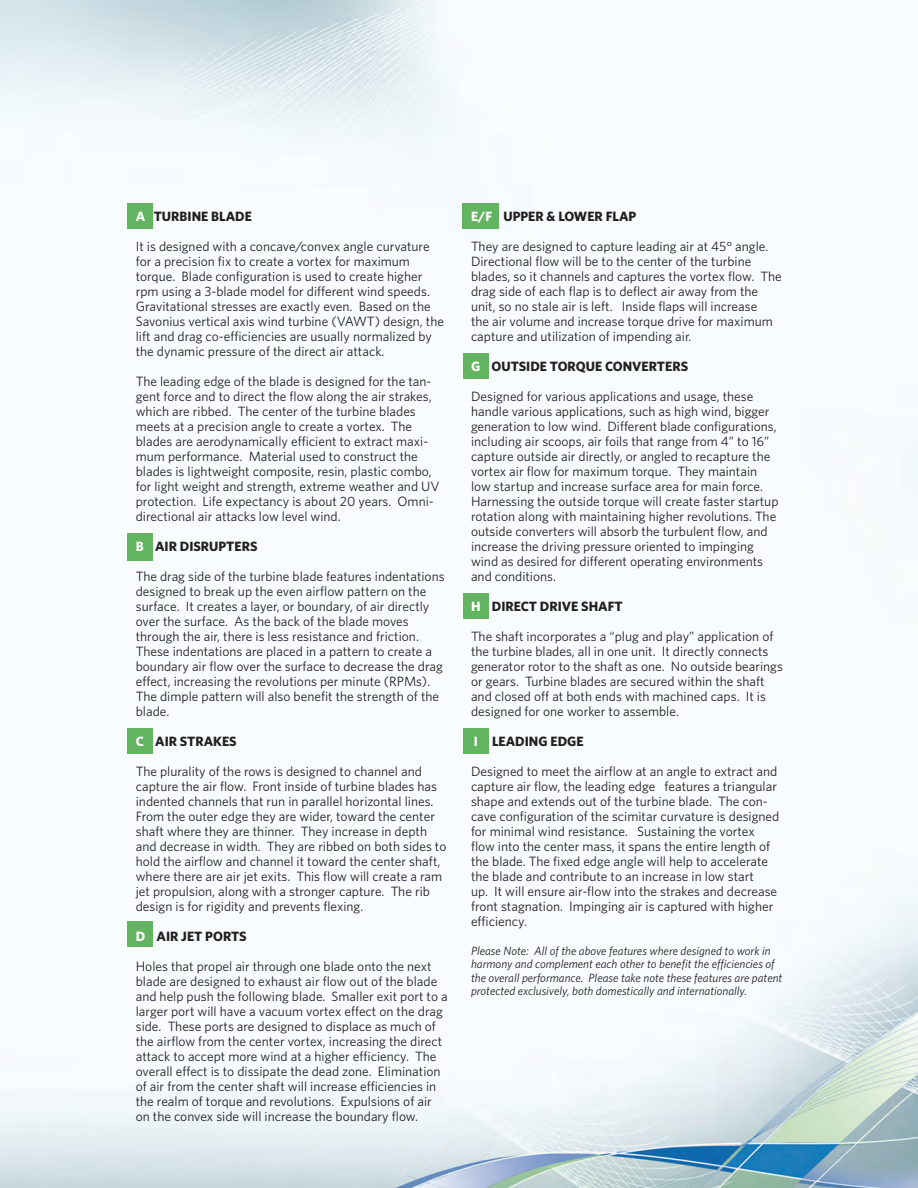
<style>
.page{position:relative;width:918px;height:1188px;background:#fff}
.page>*{position:absolute;margin:0;border:0;box-sizing:border-box;transform-origin:0 0}
.t1{font:13.5px/15px "Whitney";color:#231f20}
.t2{font:700 13.5px "Whitney";color:#231f20}
.t3{font:italic 12px/13.5px "Whitney";color:#231f20}
.s1{color:#fff}
</style>
<div class="page">
<img style="left:0;top:0;width:918px;height:1188px">
<div style="left:463px;top:728px;width:25px;height:26px;background:#63b460"></div>
<div style="left:463px;top:593px;width:25px;height:26px;background:#63b460"></div>
<div style="left:463px;top:353px;width:25px;height:26px;background:#63b460"></div>
<div style="left:463px;top:203px;width:36px;height:26px;background:#63b460"></div>
<div style="left:127px;top:203px;width:26px;height:26px;background:#63b460"></div>
<div style="left:127px;top:921px;width:26px;height:26px;background:#63b460"></div>
<div style="left:127px;top:728px;width:26px;height:26px;background:#63b460"></div>
<div style="left:127px;top:535px;width:26px;height:26px;background:#63b460"></div>
<div style="left:127px;top:533px;width:26px;height:26px;background:#63b460"></div>
<p class="t2" style="left:136px;top:207px;width:118px"><span class="s1">A</span> TURBINE BLADE</p>
<p class="t1" style="left:136px;top:239px;width:310px">It is designed with a concave/convex angle curvature for a precision fix to create a vortex for maximum torque. Blade configuration is used to create higher rpm using a 3-blade model for different wind speeds.<br>Gravitational stresses are exactly even. Based on the Savonius vertical axis wind turbine (VAWT) design, the lift and drag co-efficiencies are usually normalized by the dynamic pressure of the direct air attack.</p>
<p class="t1" style="left:136px;top:374px;width:305px">The leading edge of the blade is designed for the tan&shy;gent force and to direct the flow along the air strakes, which are ribbed. The center of the turbine blades meets at a precision angle to create a vortex. The blades are aerodynamically efficient to extract maxi&shy;mum performance. Material used to construct the blades is lightweight composite, resin, plastic combo, for light weight and strength, extreme weather and UV protection. Life expectancy is about 20 years. Omni&shy;directional air attacks low level wind.</p>
<p class="t2" style="left:136px;top:537px;width:123px"><span class="s1">B</span> AIR DISRUPTERS</p>
<p class="t1" style="left:136px;top:569px;width:310px">The drag side of the turbine blade features indentations designed to break up the even airflow pattern on the surface. It creates a layer, or boundary, of air directly over the surface. As the back of the blade moves through the air, there is less resistance and friction.<br>These indentations are placed in a pattern to create a boundary air flow over the surface to decrease the drag effect, increasing the revolutions per minute (RPMs).<br>The dimple pattern will also benefit the strength of the blade.</p>
<p class="t2" style="left:136px;top:732px;width:102px"><span class="s1">C</span> AIR STRAKES</p>
<p class="t1" style="left:136px;top:763px;width:312px">The plurality of the rows is designed to channel and capture the air flow. Front inside of turbine blades has indented channels that run in parallel horizontal lines.<br>From the outer edge they are wider, toward the center shaft where they are thinner. They increase in depth and decrease in width. They are ribbed on both sides to hold the airflow and channel it toward the center shaft, where there are air jet exits. This flow will create a ram jet propulsion, along with a stronger capture. The rib design is for rigidity and prevents flexing.</p>
<p class="t2" style="left:136px;top:927px;width:112px"><span class="s1">D</span> AIR JET PORTS</p>
<p class="t1" style="left:136px;top:958px;width:313px">Holes that propel air through one blade onto the next blade are designed to exhaust air flow out of the blade and help push the following blade. Smaller exit port to a larger port will have a vacuum vortex effect on the drag side. These ports are designed to displace as much of the airflow from the center vortex, increasing the direct attack to accept more wind at a higher efficiency. The overall effect is to dissipate the dead zone. Elimination of air from the center shaft will increase efficiencies in the realm of torque and revolutions. Expulsions of air on the convex side will increase the boundary flow.</p>
<p class="t2" style="left:471px;top:207px;width:167px"><span class="s1">E/F</span> UPPER &amp; LOWER FLAP</p>
<p class="t1" style="left:471px;top:238px;width:312px">They are designed to capture leading air at 45° angle.<br>Directional flow will be to the center of the turbine blades, so it channels and captures the vortex flow. The drag side of each flap is to deflect air away from the unit, so no stale air is left. Inside flaps will increase<br>the air volume and increase torque drive for maximum capture and utilization of impending air.</p>
<p class="t2" style="left:471px;top:357px;width:219px"><span class="s1">G</span> OUTSIDE TORQUE CONVERTERS</p>
<p class="t1" style="left:471px;top:388px;width:309px">Designed for various applications and usage, these handle various applications, such as high wind, bigger generation to low wind. Different blade configurations, including air scoops, air foils that range from 4” to 16” capture outside air directly, or angled to recapture the vortex air flow for maximum torque. They maintain low startup and increase surface area for main force.<br>Harnessing the outside torque will create faster startup rotation along with maintaining higher revolutions. The outside converters will absorb the turbulent flow, and increase the driving pressure oriented to impinging wind as desired for different operating environments and conditions.</p>
<p class="t2" style="left:471px;top:597px;width:153px"><span class="s1">H</span> DIRECT DRIVE SHAFT</p>
<p class="t1" style="left:471px;top:628px;width:313px">The shaft incorporates a “plug and play” application of the turbine blades, all in one unit. It directly connects generator rotor to the shaft as one. No outside bearings or gears. Turbine blades are secured within the shaft and closed off at both ends with machined caps. It is designed for one worker to assemble.</p>
<p class="t2" style="left:474px;top:732px;width:111px"><span class="s1">I</span> LEADING EDGE</p>
<p class="t1" style="left:471px;top:763px;width:310px">Designed to meet the airflow at an angle to extract and capture air flow, the leading edge features a triangular shape and extends out of the turbine blade. The con&shy;cave configuration of the scimitar curvature is designed for minimal wind resistance. Sustaining the vortex flow into the center mass, it spans the entire length of the blade. The fixed edge angle will help to accelerate the blade and contribute to an increase in low start<br>up. It will ensure air-flow into the strakes and decrease front stagnation. Impinging air is captured with higher efficiency.</p>
<p class="t3" style="left:471px;top:943px;width:313px">Please Note: All of the above features where designed to work in harmony and complement each other to benefit the efficiencies of the overall performance. Please take note these features are patent protected exclusively, both domestically and internationally.</p>
</div>
